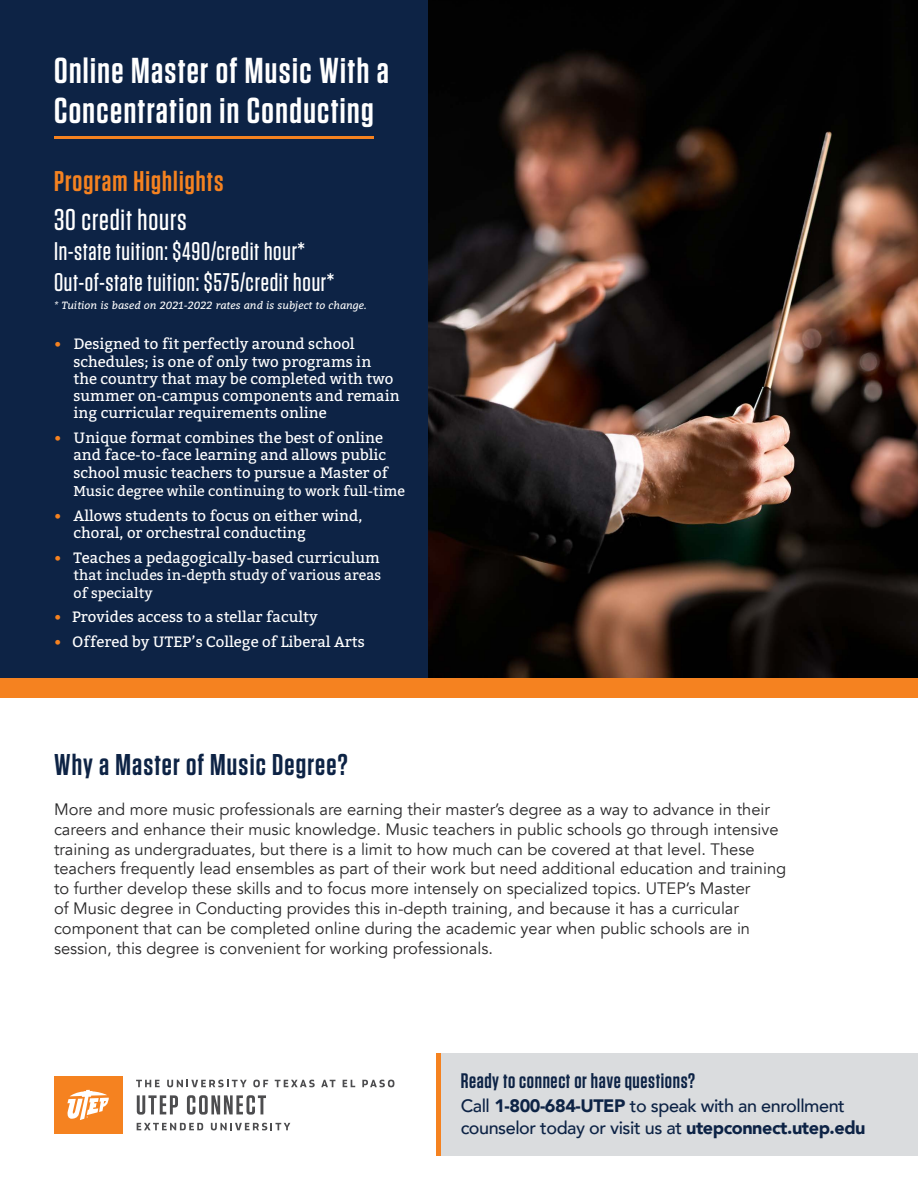
<style>
.page{position:relative;width:918px;height:1188px;background:#fff}
.page>*{position:absolute;margin:0;border:0;box-sizing:border-box;transform-origin:0 0}
.t1{font:600 36px/40.5px "Tungsten";letter-spacing:.04em;color:#fff}
.t2{font:600 30px "Tungsten";letter-spacing:.04em;color:#0d2345}
.t3{font:500 30px "Tungsten";letter-spacing:.03em;color:#fff}
.t4{font:600 28.5px "Tungsten";letter-spacing:.04em;color:#f58220}
.t5{font:500 25.5px/30.6px "Tungsten";letter-spacing:.03em;color:#fff}
.t6{font:600 21px "Tungsten";letter-spacing:.03em;color:#0d2345}
.t7{font:500 18px/22.5px "Avenir";letter-spacing:-.025em;color:#0d2345}
.t8{font:16.5px/19.8px "Avenir";color:#292829}
.t9{font:15px/17.2px "Bitter";color:#fff}
.t10{font:14.25px/17.2px "Bitter";color:#fff}
.t11{font:italic 10.5px "Bitter";color:#fff}
.s1{color:#f58220}
.s2{font-weight:900}
</style>
<div class="page">
<div style="left:0;top:0;width:918px;height:685px;background:#0d2345"></div>
<img style="left:429px;top:0;width:489px;height:678px">
<div style="left:54px;top:1076px;width:69px;height:58px;background:#f58220"></div>
<svg style="left:67px;top:1090px;width:42px;height:30px"></svg>
<svg style="left:136px;top:1080px;width:24px;height:7px"></svg>
<svg style="left:167px;top:1080px;width:80px;height:7px"></svg>
<svg style="left:253px;top:1080px;width:15px;height:7px"></svg>
<svg style="left:275px;top:1080px;width:40px;height:7px"></svg>
<svg style="left:321px;top:1080px;width:14px;height:7px"></svg>
<svg style="left:343px;top:1080px;width:12px;height:7px"></svg>
<svg style="left:362px;top:1080px;width:32px;height:7px"></svg>
<svg style="left:137px;top:1095px;width:41px;height:20px"></svg>
<svg style="left:187px;top:1095px;width:79px;height:20px"></svg>
<svg style="left:137px;top:1123px;width:66px;height:7px"></svg>
<svg style="left:211px;top:1123px;width:79px;height:7px"></svg>
<div style="left:0;top:678px;width:918px;height:20px;background:#f58220"></div>
<hr style="left:54px;top:136px;width:320px;height:3px;background:#f58220">
<div style="left:436px;top:1053px;width:5px;height:102px;background:#f58220"></div>
<div style="left:441px;top:1053px;width:477px;height:102px;background:#dadcde"></div>
<h1 class="t1" style="left:54px;top:51px;width:336px">Online Master of Music With a<br>Concentration in Conducting</h1>
<h3 class="t4" style="left:54px;top:166px;width:171px">Program Highlights</h3>
<h2 class="t3" style="left:54px;top:204px;width:134px">30 credit hours</h2>
<h3 class="t5" style="left:54px;top:237px;width:281px">In-state tuition: $490/credit hour*<br>Out-of-state tuition: $575/credit hour*</h3>
<p class="t11" style="left:54px;top:298px;width:314px">* Tuition is based on 2021-2022 rates and is subject to change.</p>
<p class="t9" style="left:74px;top:336px;width:328px;text-indent:-20px"><span class="s1">•</span> Designed to fit perfectly around school schedules; is one of only two programs in<br>the country that may be completed with two summer on-campus components and remain ing curricular requirements online</p>
<p class="t9" style="left:74px;top:430px;width:316px;text-indent:-20px"><span class="s1">•</span> Unique format combines the best of online and face-to-face learning and allows public school music teachers to pursue a Master of</p>
<p class="t10" style="left:74px;top:482px;width:333px">Music degree while continuing to work full-time</p>
<p class="t9" style="left:74px;top:508px;width:290px;text-indent:-20px"><span class="s1">•</span> Allows students to focus on either wind, choral, or orchestral conducting</p>
<p class="t9" style="left:54px;top:550px;width:328px"><span class="s1">•</span> Teaches a pedagogically-based curriculum</p>
<p class="t10" style="left:74px;top:567px;width:309px">that includes in-depth study of various areas of specialty</p>
<p class="t9" style="left:54px;top:609px;width:265px"><span class="s1">•</span> Provides access to a stellar faculty</p>
<p class="t9" style="left:54px;top:634px;width:312px"><span class="s1">•</span> Offered by UTEP’s College of Liberal Arts</p>
<h2 class="t2" style="left:54px;top:749px;width:295px">Why a Master of Music Degree?</h2>
<p class="t8" style="left:54px;top:800px;width:734px">More and more music professionals are earning their master’s degree as a way to advance in their careers and enhance their music knowledge. Music teachers in public schools go through intensive training as undergraduates, but there is a limit to how much can be covered at that level. These teachers frequently lead ensembles as part of their work but need additional education and training to further develop these skills and to focus more intensely on specialized topics. UTEP’s Master<br>of Music degree in Conducting provides this in-depth training, and because it has a curricular component that can be completed online during the academic year when public schools are in session, this degree is convenient for working professionals.</p>
<p class="t6" style="left:461px;top:1069px;width:236px">Ready to connect or have questions?</p>
<p class="t7" style="left:461px;top:1093px;width:406px">Call <span class="s2">1-800-684-UTEP</span> to speak with an enrollment counselor today or visit us at <span class="s2">utepconnect.utep.edu</span></p>
</div>
